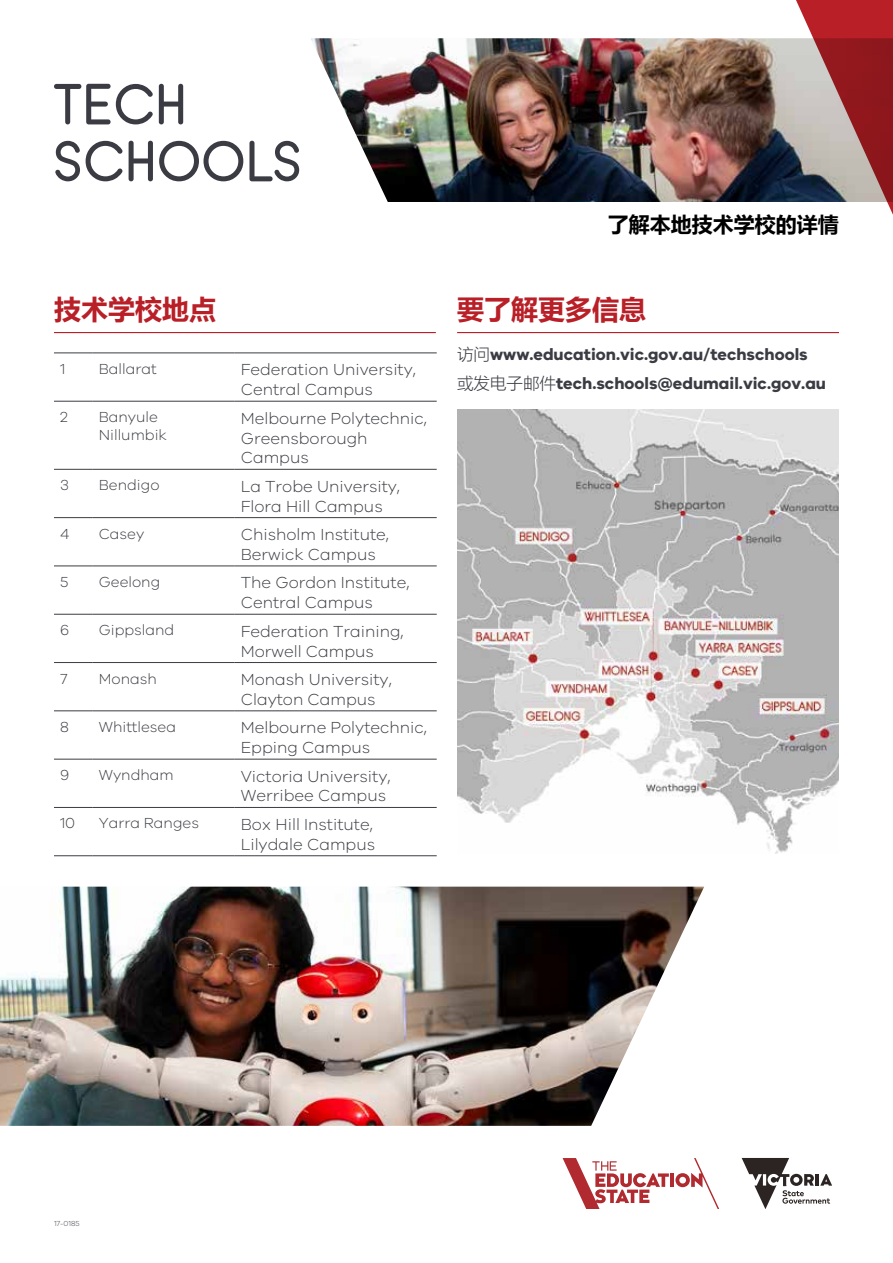
<style>
.page{position:relative;width:893px;height:1263px;background:#fff}
.page>*{position:absolute;margin:0;border:0;box-sizing:border-box;transform-origin:0 0}
.t1{font:700 27px "Microsoft Ya Hei";color:#b91f27}
.t2{font:700 21px "Microsoft Ya Hei";color:#000}
.t3{font:300 16.5px/19.8px "VIC";color:#3b3c43}
.t4{font:700 16.5px/28.3px "VIC";color:#3b3c43}
.t5{font:300 15px/18px "VIC";color:#3b3c43}
.t6{font:300 7.5px "VIC";color:#3b3c43}
.s1{font-family:"Microsoft Ya Hei";font-weight:300}
</style>
<div class="page">
<img style="left:311px;top:38px;width:481px;height:164px">
<svg style="left:742px;top:1158px;width:90px;height:51px"></svg>
<hr style="left:670px;top:1173px;width:4px;height:14px;background:#b02a2f">
<svg style="left:675px;top:1158px;width:44px;height:51px"></svg>
<svg style="left:563px;top:1158px;width:106px;height:51px"></svg>
<svg style="left:55px;top:141px;width:25px;height:40px"></svg>
<svg style="left:86px;top:141px;width:36px;height:40px"></svg>
<svg style="left:129px;top:141px;width:24px;height:40px"></svg>
<svg style="left:159px;top:141px;width:84px;height:40px"></svg>
<svg style="left:249px;top:141px;width:50px;height:40px"></svg>
<svg style="left:54px;top:84px;width:99px;height:40px"></svg>
<svg style="left:159px;top:84px;width:24px;height:40px"></svg>
<svg style="left:792px;top:0;width:101px;height:215px;background:#ab6c6e"></svg>
<hr style="left:54px;top:332px;width:382px;height:1px;background:#b91f27">
<hr style="left:54px;top:401px;width:39px;height:1px;background:#3b3c43">
<hr style="left:93px;top:401px;width:142px;height:1px;background:#3b3c43">
<hr style="left:235px;top:401px;width:202px;height:1px;background:#3b3c43">
<hr style="left:54px;top:469px;width:39px;height:1px;background:#3b3c43">
<hr style="left:93px;top:469px;width:142px;height:1px;background:#3b3c43">
<hr style="left:235px;top:469px;width:202px;height:1px;background:#3b3c43">
<hr style="left:54px;top:517px;width:39px;height:1px;background:#3b3c43">
<hr style="left:93px;top:517px;width:142px;height:1px;background:#3b3c43">
<hr style="left:235px;top:517px;width:202px;height:1px;background:#3b3c43">
<hr style="left:54px;top:565px;width:39px;height:1px;background:#3b3c43">
<hr style="left:93px;top:565px;width:142px;height:1px;background:#3b3c43">
<hr style="left:235px;top:565px;width:202px;height:1px;background:#3b3c43">
<hr style="left:54px;top:614px;width:39px;height:1px;background:#3b3c43">
<hr style="left:93px;top:614px;width:142px;height:1px;background:#3b3c43">
<hr style="left:235px;top:614px;width:202px;height:1px;background:#3b3c43">
<hr style="left:54px;top:662px;width:39px;height:1px;background:#3b3c43">
<hr style="left:93px;top:662px;width:142px;height:1px;background:#3b3c43">
<hr style="left:235px;top:662px;width:202px;height:1px;background:#3b3c43">
<hr style="left:54px;top:710px;width:39px;height:1px;background:#3b3c43">
<hr style="left:93px;top:710px;width:142px;height:1px;background:#3b3c43">
<hr style="left:235px;top:710px;width:202px;height:1px;background:#3b3c43">
<hr style="left:54px;top:759px;width:39px;height:1px;background:#3b3c43">
<hr style="left:93px;top:759px;width:142px;height:1px;background:#3b3c43">
<hr style="left:235px;top:759px;width:202px;height:1px;background:#3b3c43">
<hr style="left:54px;top:807px;width:39px;height:1px;background:#3b3c43">
<hr style="left:93px;top:807px;width:142px;height:1px;background:#3b3c43">
<hr style="left:235px;top:807px;width:202px;height:1px;background:#3b3c43">
<hr style="left:54px;top:352px;width:39px;height:1px;background:#3b3c43">
<hr style="left:93px;top:352px;width:142px;height:1px;background:#3b3c43">
<hr style="left:235px;top:352px;width:202px;height:1px;background:#3b3c43">
<hr style="left:54px;top:855px;width:39px;height:1px;background:#3b3c43">
<hr style="left:93px;top:855px;width:142px;height:1px;background:#3b3c43">
<hr style="left:235px;top:855px;width:202px;height:1px;background:#3b3c43">
<hr style="left:457px;top:332px;width:382px;height:1px;background:#b91f27">
<img style="left:0;top:887px;width:704px;height:239px">
<img style="left:457px;top:409px;width:382px;height:444px">
<h1 class="t1" style="left:54px;top:291px;width:163px">技术学校地点</h1>
<p class="t5" style="left:60px;top:359px;width:7px">1</p>
<p class="t5" style="left:99px;top:359px;width:59px">Ballarat</p>
<p class="t3" style="left:241px;top:359px;width:177px">Federation University,<br>Central Campus</p>
<p class="t5" style="left:60px;top:408px;width:9px">2</p>
<p class="t5" style="left:99px;top:408px;width:70px">Banyule<br>Nillumbik</p>
<p class="t3" style="left:241px;top:408px;width:188px">Melbourne Polytechnic,<br>Greensborough<br>Campus</p>
<p class="t5" style="left:60px;top:476px;width:10px">3</p>
<p class="t5" style="left:99px;top:476px;width:62px">Bendigo</p>
<p class="t3" style="left:241px;top:476px;width:161px">La Trobe University,<br>Flora Hill Campus</p>
<p class="t5" style="left:60px;top:524px;width:11px">4</p>
<p class="t5" style="left:99px;top:524px;width:47px">Casey</p>
<p class="t3" style="left:241px;top:524px;width:150px">Chisholm Institute,<br>Berwick Campus</p>
<p class="t5" style="left:60px;top:572px;width:10px">5</p>
<p class="t5" style="left:99px;top:572px;width:63px">Geelong</p>
<p class="t3" style="left:241px;top:572px;width:170px">The Gordon Institute,<br>Central Campus</p>
<p class="t5" style="left:60px;top:621px;width:11px">6</p>
<p class="t5" style="left:99px;top:621px;width:77px">Gippsland</p>
<p class="t3" style="left:241px;top:621px;width:164px">Federation Training,<br>Morwell Campus</p>
<p class="t5" style="left:60px;top:669px;width:9px">7</p>
<p class="t5" style="left:99px;top:669px;width:60px">Monash</p>
<p class="t3" style="left:241px;top:669px;width:153px">Monash University,<br>Clayton Campus</p>
<p class="t5" style="left:60px;top:717px;width:10px">8</p>
<p class="t5" style="left:99px;top:717px;width:79px">Whittlesea</p>
<p class="t3" style="left:241px;top:717px;width:188px">Melbourne Polytechnic,<br>Epping Campus</p>
<p class="t5" style="left:60px;top:766px;width:11px">9</p>
<p class="t5" style="left:99px;top:766px;width:76px">Wyndham</p>
<p class="t3" style="left:241px;top:766px;width:151px">Victoria University,<br>Werribee Campus</p>
<p class="t5" style="left:60px;top:814px;width:17px">10</p>
<p class="t5" style="left:99px;top:814px;width:102px">Yarra Ranges</p>
<p class="t3" style="left:241px;top:814px;width:136px">Box Hill Institute,<br>Lilydale Campus</p>
<p class="t2" style="left:608px;top:209px;width:233px">了解本地技术学校的详情</p>
<h1 class="t1" style="left:457px;top:291px;width:190px">要了解更多信息</h1>
<p class="t4" style="left:457px;top:340px;width:371px"><span class="s1">访问</span>www.education.vic.gov.au/techschools<span class="s1">或发电子邮件</span>tech.schools@edumail.vic.gov.au</p>
<p class="t6" style="left:54px;top:1219px;width:27px">17-0185</p>
</div>
